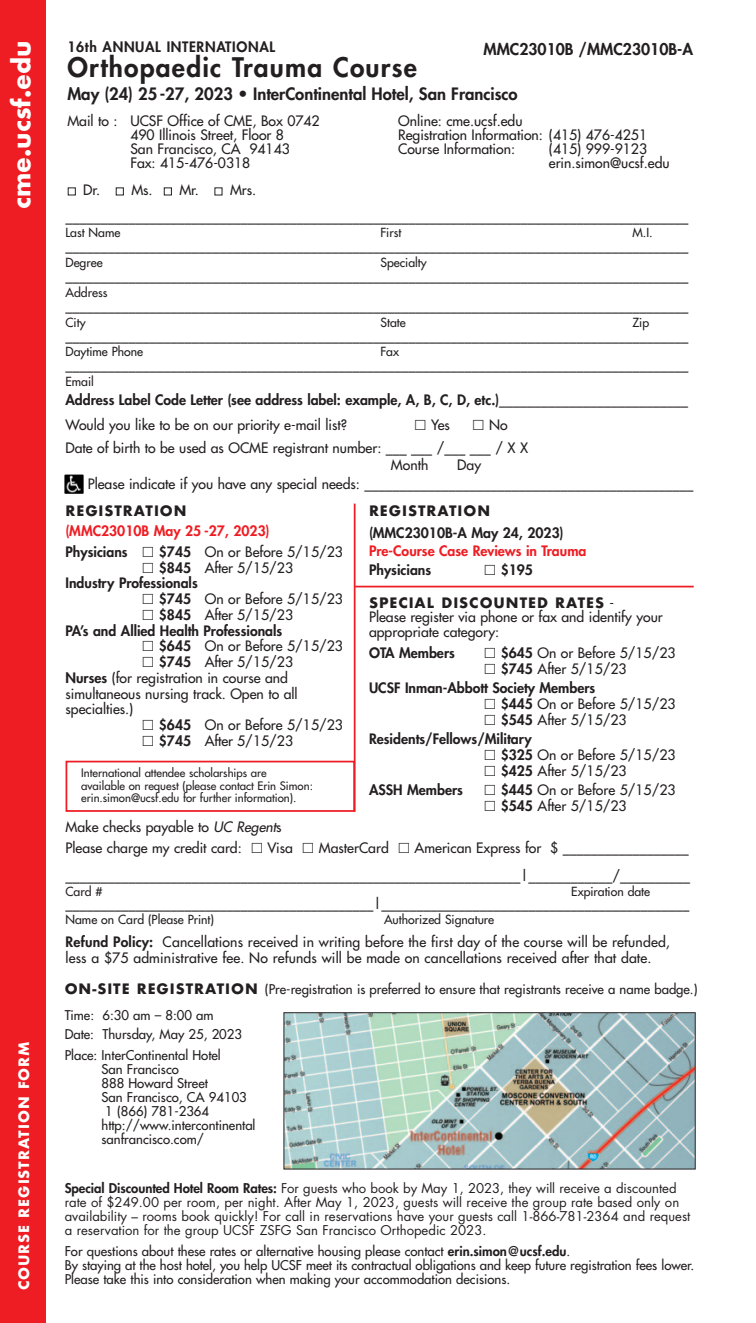
<style>
.page{position:relative;width:756px;height:1323px;background:#fff}
.page>*{position:absolute;margin:0;border:0;box-sizing:border-box;transform-origin:0 0}
.t1{font:800 26.25px "Futura";letter-spacing:.045em;color:#231f20}
.t2{font:700 24.5px "Futura";color:#fff}
.t3{font:800 16.62px "Futura";color:#231f20}
.t4{font:800 15.75px "Futura";color:#231f20}
.t5{font:14px/14px "Futura";color:#231f20}
.t6{font:800 14px/15.8px "Futura";color:#231f20}
.t7{font:800 14px "Futura";color:#ee1d23}
.t8{font:700 14px "Futura";letter-spacing:.07em;color:#231f20}
.t9{font:800 14px "Futura";letter-spacing:.045em;color:#231f20}
.t10{font:700 14px "Futura";letter-spacing:.07em;color:#fff}
.t11{font:13.12px/14px "Futura";color:#231f20}
.t12{font:13.12px/14px "Futura";color:#231f20}
.t13{font:12.25px "Futura";color:#231f20}
.t14{font:11.38px/12.2px "Futura";color:#231f20}
.s1{font-weight:800}
.s2{font-style:italic}
.s3{font-weight:700}
.s4{font-weight:400}
.s5{font-weight:700;font-size:14px}
</style>
<div class="page">
<div style="left:0;top:0;width:46px;height:1323px;background:#ee1d23"></div>
<img style="left:64px;top:475px;width:20px;height:18px">
<hr style="left:354px;top:504px;width:2px;height:308px;background:#ee1d23">
<hr style="left:355px;top:586px;width:339px;height:1px;background:#ee1d23">
<img style="left:285px;top:1014px;width:409px;height:154px">
<div style="left:283px;top:1012px;width:413px;height:158px;border:1px solid #231f20"></div>
<div style="left:66px;top:761px;width:289px;height:51px;border:2px solid #ee1d23"></div>
<h2 class="t2" style="left:5px;top:209px;width:170px;rotate:-90deg">cme.ucsf.edu</h2>
<p class="t10" style="left:15px;top:1290px;width:250px;rotate:-90deg">COURSE REGISTRATION FORM</p>
<p class="t9" style="left:67px;top:40px;width:209px">16th ANNUAL INTERNATIONAL</p>
<h1 class="t1" style="left:67px;top:55px;width:351px">Orthopaedic Trauma Course</h1>
<p class="t3" style="left:67px;top:85px;width:452px">May (24) 25 -27, 2023 • InterContinental Hotel, San Francisco</p>
<p class="t4" style="left:484px;top:42px;width:211px">MMC23010B /MMC23010B-A</p>
<p class="t5" style="left:130px;top:115px;width:191px;text-indent:-63px">Mail to : UCSF Office of CME, Box 0742<br>490 Illinois Street, Floor 8<br>San Francisco, CA 94143<br>Fax: 415-476-0318</p>
<p class="t5" style="left:398px;top:115px;width:251px">Online: cme.ucsf.edu<br>Registration Information: (415) 476-4251<br>Course Information:</p>
<p class="t5" style="left:549px;top:143px;width:122px">(415) 999-9123 erin.simon@ucsf.edu</p>
<p class="t5" style="left:66px;top:178px;width:625px;line-height:26.2px;text-indent:165px">Mrs. _________________________________________________________________________________________</p>
<p class="t13" style="left:66px;top:227px;width:56px">Last Name</p>
<p class="t13" style="left:381px;top:227px;width:22px">First</p>
<p class="t13" style="left:633px;top:227px;width:22px">M.I.</p>
<p class="t5" style="left:66px;top:240px;width:625px">_________________________________________________________________________________________</p>
<p class="t13" style="left:66px;top:256px;width:39px">Degree</p>
<p class="t13" style="left:381px;top:256px;width:48px">Specialty</p>
<p class="t5" style="left:66px;top:270px;width:625px">_________________________________________________________________________________________</p>
<p class="t13" style="left:66px;top:286px;width:43px">Address</p>
<p class="t5" style="left:66px;top:300px;width:625px">_________________________________________________________________________________________</p>
<p class="t13" style="left:66px;top:316px;width:22px">City</p>
<p class="t13" style="left:381px;top:316px;width:27px">State</p>
<p class="t13" style="left:633px;top:316px;width:18px">Zip</p>
<p class="t5" style="left:66px;top:329px;width:625px">_________________________________________________________________________________________</p>
<p class="t13" style="left:66px;top:346px;width:79px">Daytime Phone</p>
<p class="t13" style="left:381px;top:346px;width:20px">Fax</p>
<p class="t5" style="left:66px;top:359px;width:625px">_________________________________________________________________________________________</p>
<p class="t13" style="left:66px;top:375px;width:30px">Email</p>
<p class="t6" style="left:66px;top:393px;width:624px">Address Label Code Letter (see address label: example, A, B, C, D, etc.)___________________________</p>
<p class="t5" style="left:66px;top:419px;width:283px">Would you like to be on our priority e-mail list?</p>
<p class="t5" style="left:431px;top:419px;width:20px">Yes</p>
<p class="t5" style="left:83px;top:184px;width:18px">Dr.</p>
<p class="t5" style="left:131px;top:184px;width:23px">Ms.</p>
<p class="t5" style="left:179px;top:184px;width:21px">Mr.</p>
<p class="t5" style="left:66px;top:414px;width:464px;line-height:22.8px;text-indent:424px">No<br>Date of birth to be used as OCME registrant number: ___ ___ /___ ___ / X X</p>
<p class="t5" style="left:391px;top:459px;width:39px">Month</p>
<p class="t5" style="left:88px;top:456px;width:607px;line-height:19.2px;text-indent:369px">Day<br>Please indicate if you have any special needs: _______________________________________________</p>
<p class="t8" style="left:66px;top:501px;width:123px">REGISTRATION</p>
<p class="t7" style="left:66px;top:524px;width:206px">(MMC23010B May 25 -27, 2023)</p>
<p class="t6" style="left:66px;top:545px;width:64px">Physicians</p>
<p class="t5" style="left:159px;top:546px;width:186px"><span class="s1">$745</span> On or Before 5/15/23</p>
<p class="t5" style="left:159px;top:561px;width:136px"><span class="s1">$845</span> After 5/15/23</p>
<p class="t6" style="left:66px;top:576px;width:134px">Industry Professionals</p>
<p class="t5" style="left:159px;top:593px;width:186px"><span class="s1">$745</span> On or Before 5/15/23</p>
<p class="t5" style="left:159px;top:609px;width:136px"><span class="s1">$845</span> After 5/15/23</p>
<p class="t6" style="left:66px;top:624px;width:218px">PA’s and Allied Health Professionals</p>
<p class="t5" style="left:159px;top:640px;width:186px"><span class="s1">$645</span> On or Before 5/15/23</p>
<p class="t5" style="left:159px;top:656px;width:136px"><span class="s1">$745</span> After 5/15/23</p>
<p class="t5" style="left:66px;top:672px;width:224px"><span class="s1">Nurses</span> (for registration in course and</p>
<p class="t5" style="left:66px;top:687px;width:234px">simultaneous nursing track. Open to all</p>
<p class="t5" style="left:66px;top:703px;width:69px">specialties.)</p>
<p class="t5" style="left:159px;top:719px;width:186px"><span class="s1">$645</span> On or Before 5/15/23</p>
<p class="t5" style="left:159px;top:735px;width:136px"><span class="s1">$745</span> After 5/15/23</p>
<p class="t14" style="left:81px;top:768px;width:233px">International attendee scholarships are available on request (please contact Erin Simon: erin.simon@ucsf.edu for further information).</p>
<p class="t5" style="left:66px;top:817px;width:218px;line-height:21px">Make checks payable to <span class="s2">UC Regent</span>s<br>Please charge my credit card:</p>
<p class="t8" style="left:369px;top:502px;width:123px">REGISTRATION</p>
<p class="t6" style="left:369px;top:526px;width:196px">(MMC23010B-A May 24, 2023)</p>
<p class="t7" style="left:369px;top:544px;width:219px">Pre-Course Case Reviews in Trauma</p>
<p class="t6" style="left:369px;top:563px;width:64px">Physicians</p>
<p class="t6" style="left:501px;top:563px;width:34px">$195</p>
<p class="t5" style="left:369px;top:596px;width:295px;line-height:14.9px"><span class="s3">SPECIAL DISCOUNTED RATES</span> -<br>Please register via phone or fax and identify your appropriate category:</p>
<p class="t6" style="left:369px;top:646px;width:87px">OTA Members</p>
<p class="t5" style="left:501px;top:646px;width:176px;line-height:15.8px"><span class="s1">$645</span> On or Before 5/15/23 <span class="s1">$745</span> After 5/15/23</p>
<p class="t6" style="left:501px;top:681px;width:176px;text-indent:-132px">UCSF Inman-Abbott Society Members<br>$445 <span class="s4">On or Before 5/15/23 </span>$545 <span class="s4">After 5/15/23</span></p>
<p class="t6" style="left:501px;top:732px;width:176px;text-indent:-132px">Residents/Fellows/Military<br>$325 <span class="s4">On or Before 5/15/23 </span>$425 <span class="s4">After 5/15/23</span></p>
<p class="t6" style="left:369px;top:783px;width:95px">ASSH Members</p>
<p class="t5" style="left:501px;top:783px;width:176px;line-height:15.8px"><span class="s1">$445</span> On or Before 5/15/23 <span class="s1">$545</span> After 5/15/23</p>
<p class="t5" style="left:66px;top:834px;width:626px;line-height:28px;text-align:right">American Express for $ __________________ _________________________________________________________________|____________/__________</p>
<p class="t13" style="left:66px;top:886px;width:38px">Card #</p>
<p class="t13" style="left:571px;top:886px;width:80px">Expiration date</p>
<p class="t5" style="left:66px;top:897px;width:625px">____________________________________________|____________________________________________</p>
<p class="t13" style="left:66px;top:914px;width:150px">Name on Card (Please Print)</p>
<p class="t13" style="left:384px;top:914px;width:112px">Authorized Signature</p>
<p class="t5" style="left:66px;top:935px;width:606px;line-height:15.8px"><span class="s1">Refund Policy:</span> Cancellations received in writing before the first day of the course will be refunded, less a $75 administrative fee. No refunds will be made on cancellations received after that date.</p>
<p class="t5" style="left:268px;top:841px;width:27px">Visa</p>
<p class="t5" style="left:319px;top:841px;width:71px">MasterCard</p>
<p class="t11" style="left:65px;top:977px;width:634px;line-height:26.2px"><span class="s5">ON-SITE REGISTRATION</span> (Pre-registration is preferred to ensure that registrants receive a name badge.)<br>Time: 6:30 am – 8:00 am</p>
<p class="t11" style="left:65px;top:1025px;width:179px;line-height:21px">Date: Thursday, May 25, 2023<br>Place: InterContinental Hotel</p>
<p class="t11" style="left:102px;top:1063px;width:156px">San Francisco<br>888 Howard Street<br>San Francisco, CA 94103<br>1 (866) 781-2364 http://www.intercontinental sanfrancisco.com/</p>
<p class="t12" style="left:65px;top:1183px;width:627px"><span class="s1">Special Discounted Hotel Room Rates:</span> For guests who book by May 1, 2023, they will receive a discounted rate of $249.00 per room, per night. After May 1, 2023, guests will receive the group rate based only on availability – rooms book quickly! For call in reservations have your guests call 1-866-781-2364 and request a reservation for the group UCSF ZSFG San Francisco Orthopedic 2023.</p>
<p class="t11" style="left:65px;top:1245px;width:631px">For questions about these rates or alternative housing please contact <span class="s1">erin.simon@ucsf.edu</span>.<br>By staying at the host hotel, you help UCSF meet its contractual obligations and keep future registration fees lower.<br>Please take this into consideration when making your accommodation decisions.</p>
</div>
